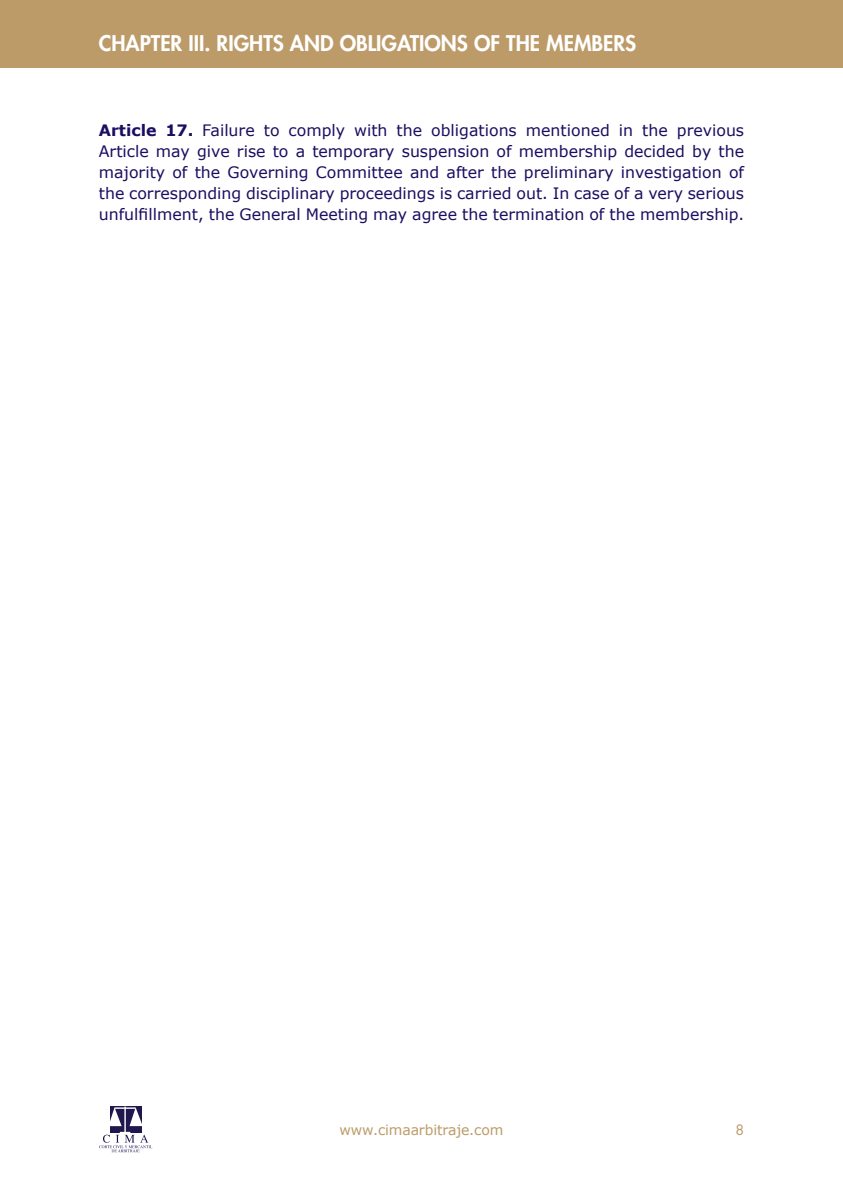
<style>
.page{position:relative;width:843px;height:1190px;background:#fff}
.page>*{position:absolute;margin:0;border:0;box-sizing:border-box;transform-origin:0 0}
.TXT_CABECERA{font:800 21px "Futura Std";color:#fff}
.t1{font:15.75px/21px "Verdana";color:#1a0e60;text-align:justify}
.t2{font:14px "Verdana";letter-spacing:-.01em;color:#bc9b69}
.t3{font:14px "Futura Std";color:#bc9b69}
.s1{font-weight:700}
</style>
<div class="page">
<div style="left:0;top:0;width:842px;height:67px;background:#bc9b69"></div>
<div style="left:110px;top:1106px;width:31px;height:27px;background:#20174f"></div>
<hr style="left:114px;top:1107px;width:22px;height:2px;background:#fff">
<hr style="left:124px;top:1106px;width:2px;height:27px;background:#fff">
<svg style="left:110px;top:1107px;width:12px;height:19px"></svg>
<svg style="left:129px;top:1107px;width:13px;height:19px"></svg>
<svg style="left:99px;top:1132px;width:53px;height:20px"></svg>
<p class="TXT_CABECERA" style="left:99px;top:30px;width:539px">CHAPTER III. RIGHTS AND OBLIGATIONS OF THE MEMBERS</p>
<p class="t1" style="left:99px;top:119px;width:646px"><span class="s1">Article 17.</span> Failure to comply with the obligations mentioned in the previous Article may give rise to a temporary suspension of membership decided by the majority of the Governing Committee and after the preliminary investigation of the corresponding disciplinary proceedings is carried out. In case of a very serious unfulfillment, the General Meeting may agree the termination of the membership.</p>
<p class="t2" style="left:339px;top:1120px;width:165px">www.cimaarbitraje.com</p>
<p class="t3" style="left:735px;top:1121px;width:10px">8</p>
</div>
